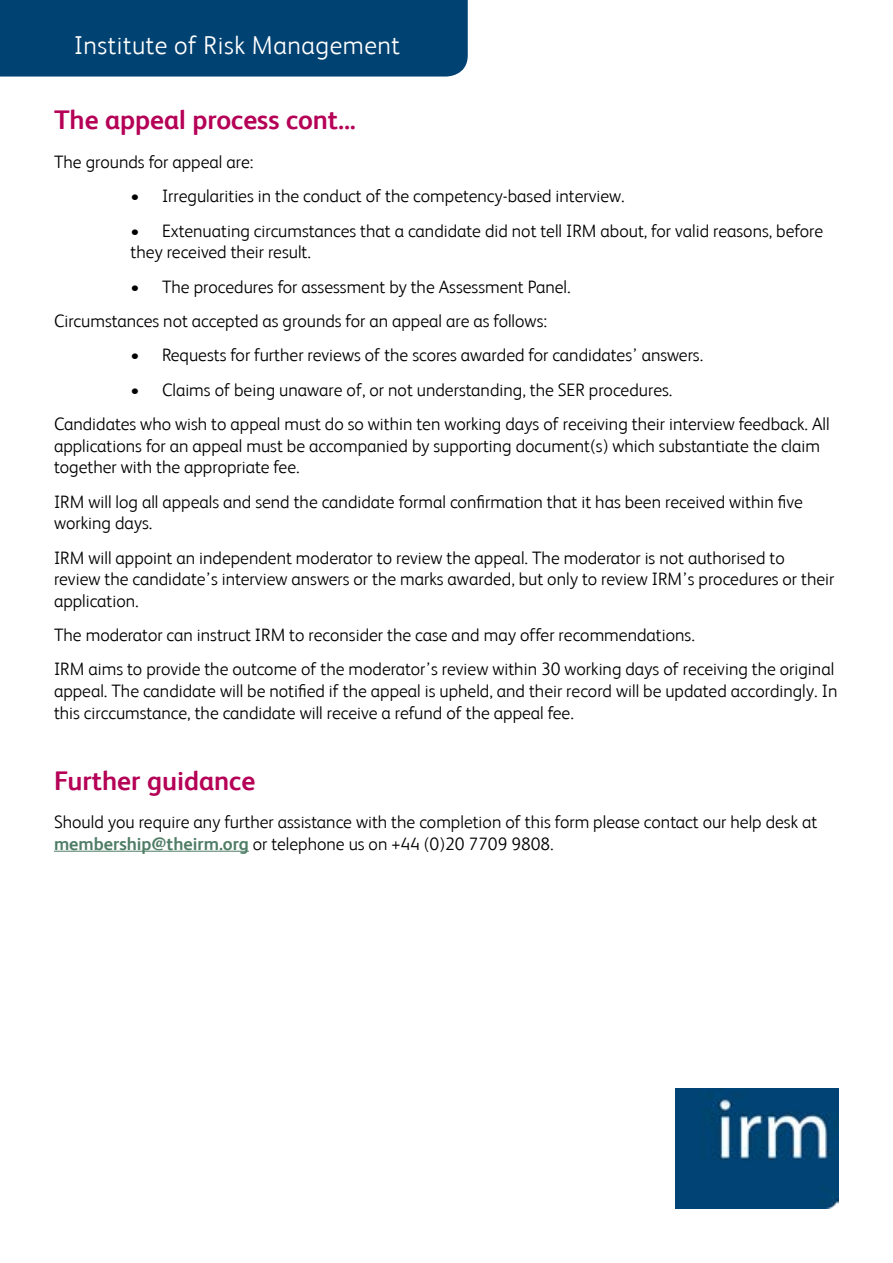
<style>
.page{position:relative;width:893px;height:1263px;background:#fff}
.page>*{position:absolute;margin:0;border:0;box-sizing:border-box;transform-origin:0 0}
.t1{font:700 27px "FS Albert";color:#b50156}
.t2{font:300 25.95px "FS Albert";letter-spacing:.02em;color:#fff}
.t3{font:300 18px/21.6px "FS Albert";color:#000}
.s1{font-weight:700;color:#4e7c65}
</style>
<div class="page">
<div style="left:0;top:0;width:468px;height:77px;background:#004272"></div>
<img style="left:675px;top:1089px;width:164px;height:120px">
<hr style="left:54px;top:851px;width:195px;height:1px;background:#4e7c65">
<h2 class="t2" style="left:74px;top:30px;width:328px">Institute of Risk Management</h2>
<h1 class="t1" style="left:54px;top:104px;width:303px">The appeal process cont...</h1>
<p class="t3" style="left:54px;top:151px;width:201px">The grounds for appeal are:</p>
<p class="t3" style="left:131px;top:185px;width:496px">• Irregularities in the conduct of the competency-based interview.</p>
<p class="t3" style="left:131px;top:219px;width:694px">• Extenuating circumstances that a candidate did not tell IRM about, for valid reasons, before they received their result.</p>
<p class="t3" style="left:54px;top:269px;width:518px;line-height:34.3px;text-indent:77px">• The procedures for assessment by the Assessment Panel.<br>Circumstances not accepted as grounds for an appeal are as follows:</p>
<p class="t3" style="left:131px;top:344px;width:574px">• Requests for further reviews of the scores awarded for candidates’ answers.</p>
<p class="t3" style="left:54px;top:372px;width:777px;line-height:34.3px;text-indent:77px">• Claims of being unaware of, or not understanding, the SER procedures.<br>Candidates who wish to appeal must do so within ten working days of receiving their interview feedback. All</p>
<p class="t3" style="left:54px;top:434px;width:768px">applications for an appeal must be accompanied by supporting document(s) which substantiate the claim together with the appropriate fee.</p>
<p class="t3" style="left:54px;top:490px;width:750px">IRM will log all appeals and send the candidate formal confirmation that it has been received within five working days.</p>
<p class="t3" style="left:54px;top:546px;width:782px">IRM will appoint an independent moderator to review the appeal. The moderator is not authorised to review the candidate’s interview answers or the marks awarded, but only to review IRM’s procedures or their application.</p>
<p class="t3" style="left:54px;top:618px;width:782px;line-height:34.3px">The moderator can instruct IRM to reconsider the case and may offer recommendations.<br>IRM aims to provide the outcome of the moderator’s review within 30 working days of receiving the original</p>
<p class="t3" style="left:54px;top:680px;width:785px">appeal. The candidate will be notified if the appeal is upheld, and their record will be updated accordingly. In this circcumstance, the candidate will receive a refund of the appeal fee.</p>
<h1 class="t1" style="left:54px;top:765px;width:203px">Further guidance</h1>
<p class="t3" style="left:54px;top:811px;width:765px">Should you require any further assistance with the completion of this form please contact our help desk at <span class="s1">membership@theirm.org</span> or telephone us on +44 (0)20 7709 9808.</p>
</div>
